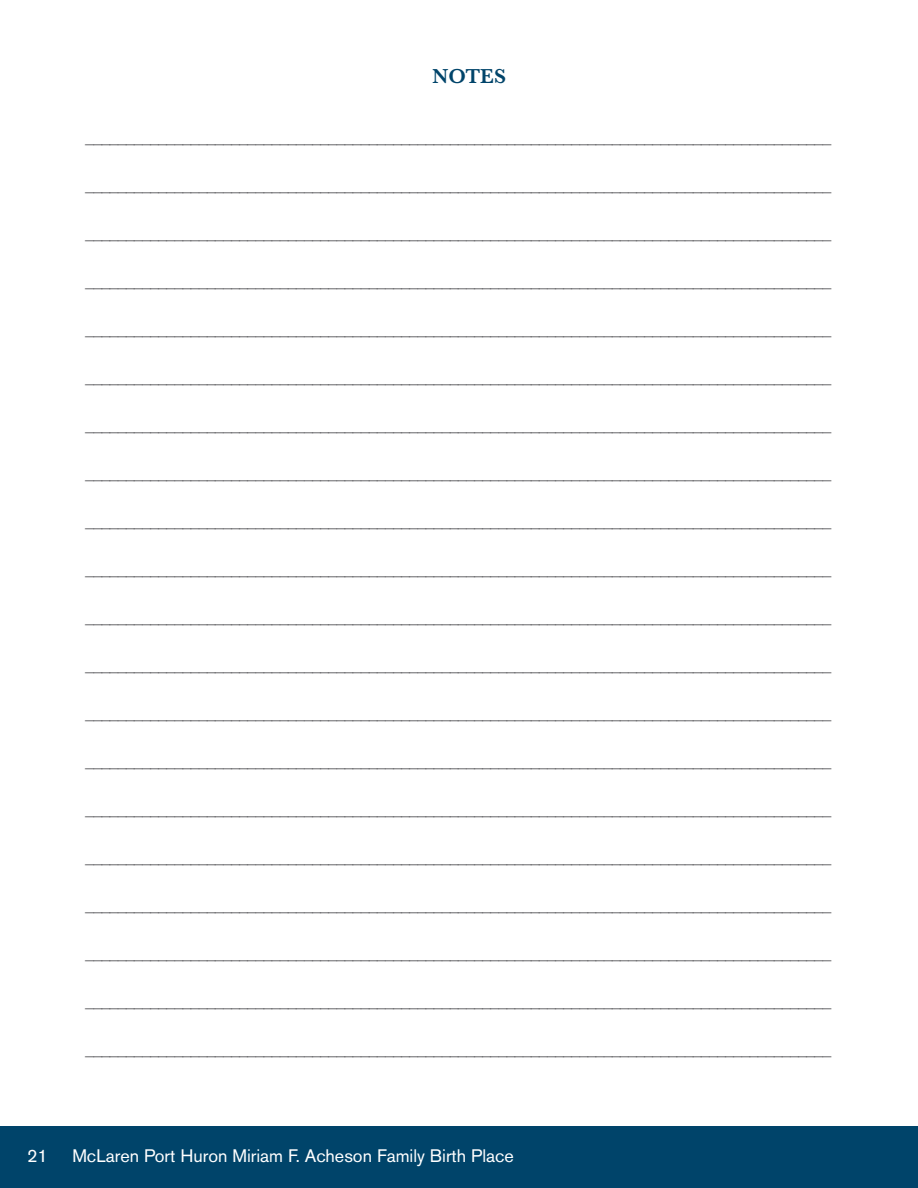
<style>
.page{position:relative;width:918px;height:1188px;background:#fff}
.page>*{position:absolute;margin:0;border:0;box-sizing:border-box;transform-origin:0 0}
.t1{font:600 21px "Baskerville";color:#00446a}
.t2{font:18px "Minion Pro";color:#5f5f62}
.t3{font:18px "Akzidenz Grotesk Std";color:#fff}
</style>
<div class="page">
<div style="left:0;top:1126px;width:918px;height:62px;background:#00446a"></div>
<p class="t1" style="left:432px;top:61px;width:75px">NOTES</p>
<p class="t2" style="left:85px;top:125px;width:748px">____________________________________________________________________________________________</p>
<p class="t2" style="left:85px;top:173px;width:748px">____________________________________________________________________________________________</p>
<p class="t2" style="left:85px;top:221px;width:748px">____________________________________________________________________________________________</p>
<p class="t2" style="left:85px;top:269px;width:748px">____________________________________________________________________________________________</p>
<p class="t2" style="left:85px;top:317px;width:748px">____________________________________________________________________________________________</p>
<p class="t2" style="left:85px;top:365px;width:748px">____________________________________________________________________________________________</p>
<p class="t2" style="left:85px;top:413px;width:748px">____________________________________________________________________________________________</p>
<p class="t2" style="left:85px;top:461px;width:748px">____________________________________________________________________________________________</p>
<p class="t2" style="left:85px;top:509px;width:748px">____________________________________________________________________________________________</p>
<p class="t2" style="left:85px;top:557px;width:748px">____________________________________________________________________________________________</p>
<p class="t2" style="left:85px;top:605px;width:748px">____________________________________________________________________________________________</p>
<p class="t2" style="left:85px;top:653px;width:748px">____________________________________________________________________________________________</p>
<p class="t2" style="left:85px;top:701px;width:748px">____________________________________________________________________________________________</p>
<p class="t2" style="left:85px;top:749px;width:748px">____________________________________________________________________________________________</p>
<p class="t2" style="left:85px;top:797px;width:748px">____________________________________________________________________________________________</p>
<p class="t2" style="left:85px;top:845px;width:748px">____________________________________________________________________________________________</p>
<p class="t2" style="left:85px;top:893px;width:748px">____________________________________________________________________________________________</p>
<p class="t2" style="left:85px;top:941px;width:748px">____________________________________________________________________________________________</p>
<p class="t2" style="left:85px;top:989px;width:748px">____________________________________________________________________________________________</p>
<p class="t2" style="left:85px;top:1037px;width:748px">____________________________________________________________________________________________</p>
<p class="t3" style="left:27px;top:1145px;width:22px">21</p>
<p class="t3" style="left:72px;top:1145px;width:443px">McLaren Port Huron Miriam F. Acheson Family Birth Place</p>
</div>
